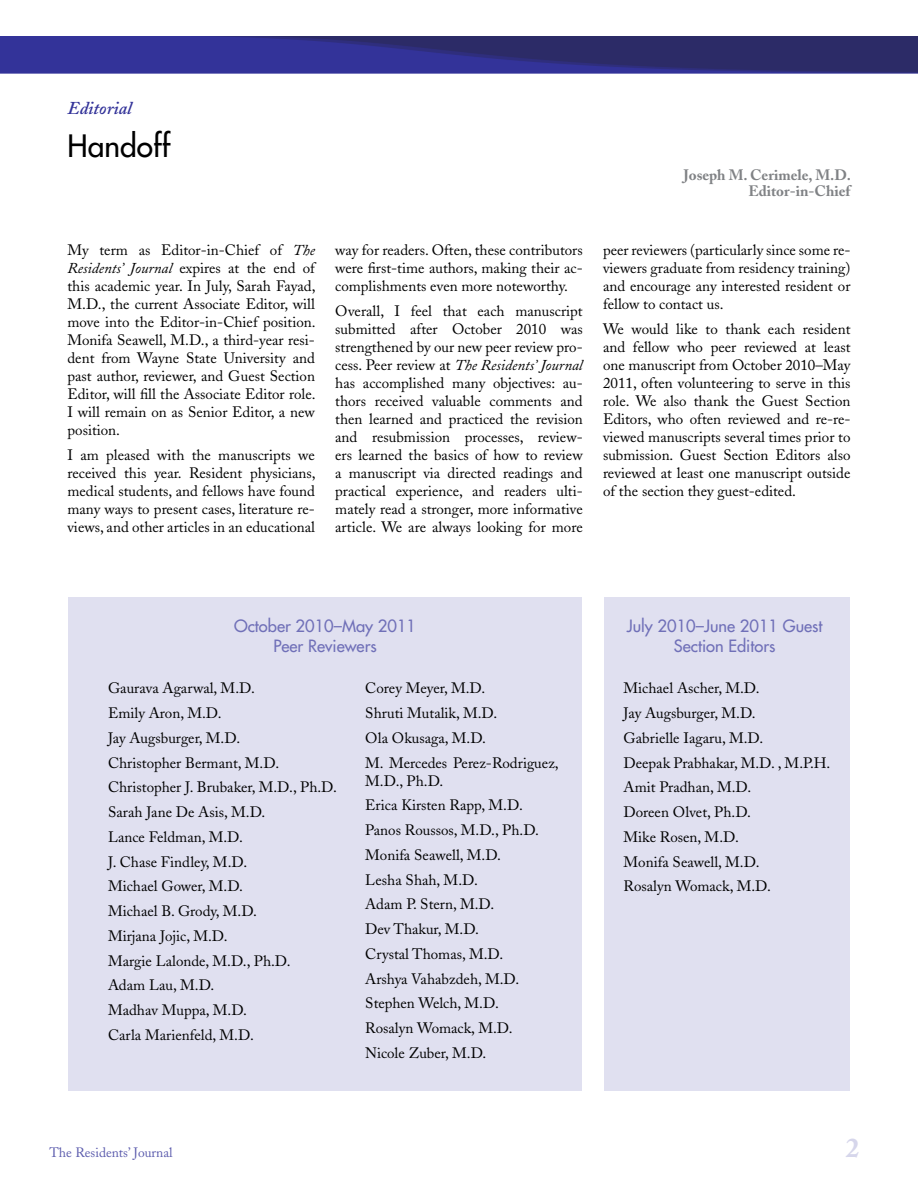
<style>
.page{position:relative;width:918px;height:1188px;background:#fff}
.page>*{position:absolute;margin:0;border:0;box-sizing:border-box;transform-origin:0 0}
.t1{font:30px "Futura";color:#000}
.t2{font:700 27px "Adobe Caslon";color:#d6d6eb}
.t3{font:italic 600 18px "Adobe Caslon";color:#339}
.t4{font:16.5px/19.8px "Futura";color:#7070b8;text-align:center}
.t5{font:15px/18px "Adobe Caslon";color:#000;text-align:justify}
.t6{font:700 15px/16.5px "Adobe Caslon";color:#808285;text-align:right}
.t7{font:13.5px "Adobe Caslon";color:#5c5cad}
.s1{font-style:italic}
</style>
<div class="page">
<img style="left:0;top:36px;width:918px;height:38px">
<div style="left:68px;top:597px;width:514px;height:493px;background:#e0e0f0"></div>
<div style="left:604px;top:597px;width:246px;height:493px;background:#e0e0f0"></div>
<p class="t3" style="left:68px;top:98px;width:66px">Editorial</p>
<h1 class="t1" style="left:68px;top:127px;width:104px">Handoff</h1>
<p class="t6" style="left:683px;top:167px;width:169px">Joseph M. Cerimele, M.D.<br>Editor-in-Chief</p>
<p class="t5" style="left:68px;top:241px;width:250px">My term as Editor-in-Chief of <span class="s1">The Residents’ Journal</span> expires at the end of this academic year. In July, Sarah Fayad, M.D., the current Associate Editor, will move into the Editor-in-Chief position.<br>Monifa Seawell, M.D., a third-year resi&shy;dent from Wayne State University and past author, reviewer, and Guest Section Editor, will fill the Associate Editor role.<br>I will remain on as Senior Editor, a new position.</p>
<p class="t5" style="left:68px;top:446px;width:250px">I am pleased with the manuscripts we received this year. Resident physicians, medical students, and fellows have found many ways to present cases, literature re&shy;views, and other articles in an educational</p>
<p class="t5" style="left:335px;top:241px;width:249px">way for readers. Often, these contributors were first-time authors, making their ac&shy;complishments even more noteworthy.</p>
<p class="t5" style="left:335px;top:302px;width:249px">Overall, I feel that each manuscript submitted after October 2010 was strengthened by our new peer review pro&shy;cess. Peer review at <span class="s1">The Residents’ Journal </span>has accomplished many objectives: au&shy;thors received valuable comments and then learned and practiced the revision and resubmission processes, review&shy;ers learned the basics of how to review a manuscript via directed readings and practical experience, and readers ulti&shy;mately read a stronger, more informative article. We are always looking for more</p>
<p class="t5" style="left:603px;top:241px;width:249px">peer reviewers (particularly since some re&shy;viewers graduate from residency training) and encourage any interested resident or fellow to contact us.</p>
<p class="t5" style="left:603px;top:320px;width:249px">We would like to thank each resident and fellow who peer reviewed at least one manuscript from October 2010–May 2011, often volunteering to serve in this role. We also thank the Guest Section Editors, who often reviewed and re-re&shy;viewed manuscripts several times prior to submission. Guest Section Editors also reviewed at least one manuscript outside of the section they guest-edited.</p>
<p class="t4" style="left:234px;top:616px;width:184px">October 2010–May 2011<br>Peer Reviewers</p>
<p class="t4" style="left:627px;top:616px;width:197px">July 2010–June 2011 Guest<br>Section Editors</p>
<p class="t5" style="left:365px;top:676px;width:195px;line-height:24.8px;text-align:left">Corey Meyer, M.D.<br>Shruti Mutalik, M.D.<br>Ola Okusaga, M.D.<br>M. Mercedes Perez-Rodriguez,</p>
<p class="t5" style="left:365px;top:768px;width:175px;line-height:24.8px;text-align:left">M.D., Ph.D.<br>Erica Kirsten Rapp, M.D.<br>Panos Roussos, M.D., Ph.D.<br>Monifa Seawell, M.D.<br>Lesha Shah, M.D.<br>Adam P. Stern, M.D.<br>Dev Thakur, M.D.<br>Crystal Thomas, M.D.<br>Arshya Vahabzdeh, M.D.<br>Stephen Welch, M.D.<br>Rosalyn Womack, M.D.<br>Nicole Zuber, M.D.</p>
<p class="t5" style="left:108px;top:676px;width:230px;line-height:24.8px;text-align:left">Gaurava Agarwal, M.D.<br>Emily Aron, M.D.<br>Jay Augsburger, M.D.<br>Christopher Bermant, M.D.<br>Christopher J. Brubaker, M.D., Ph.D.<br>Sarah Jane De Asis, M.D.<br>Lance Feldman, M.D.<br>J. Chase Findley, M.D.<br>Michael Gower, M.D.<br>Michael B. Grody, M.D.<br>Mirjana Jojic, M.D.<br>Margie Lalonde, M.D., Ph.D.<br>Adam Lau, M.D.<br>Madhav Muppa, M.D.<br>Carla Marienfeld, M.D.</p>
<p class="t5" style="left:624px;top:676px;width:208px;line-height:24.8px;text-align:left">Michael Ascher, M.D.<br>Jay Augsburger, M.D.<br>Gabrielle Iagaru, M.D.<br>Deepak Prabhakar, M.D. , M.P.H.<br>Amit Pradhan, M.D.<br>Doreen Olvet, Ph.D.<br>Mike Rosen, M.D.<br>Monifa Seawell, M.D.<br>Rosalyn Womack, M.D.</p>
<p class="t7" style="left:50px;top:1145px;width:125px">The Residents’ Journal</p>
<h2 class="t2" style="left:846px;top:1132px;width:15px">2</h2>
</div>
